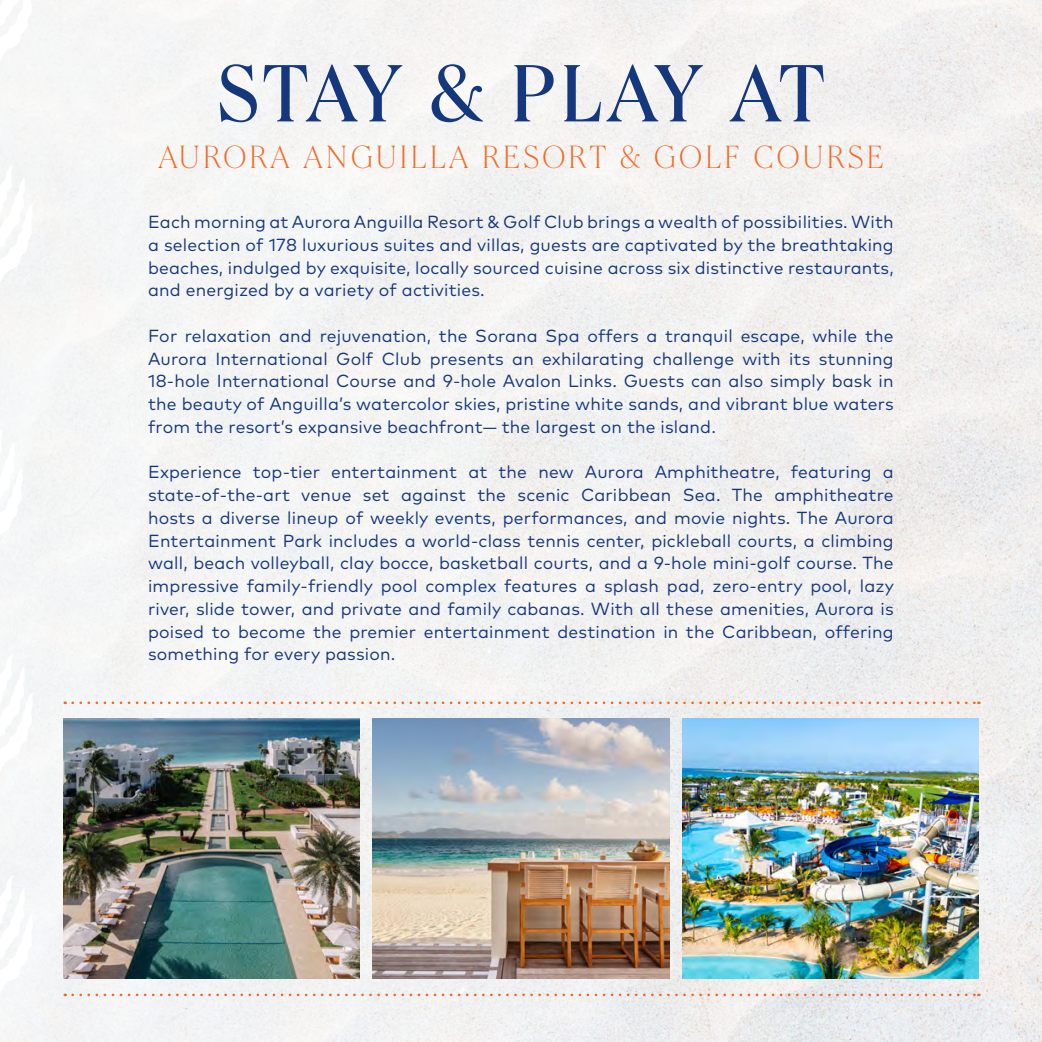
<style>
.page{position:relative;width:1042px;height:1042px;background:#fff}
.page>*{position:absolute;margin:0;border:0;box-sizing:border-box;transform-origin:0 0}
.t1{font:84px "Queens";letter-spacing:-.03em;color:#14377d}
.t2{font:100 33.25px "Queens";letter-spacing:.1em;color:#f26a24}
.t3{font:17.5px/22.8px "Mark Pro";letter-spacing:.01em;color:#14377d;text-align:justify}
</style>
<div class="page">
<img style="left:1px;top:0;width:1041px;height:1042px">
<img style="left:0;top:0;width:1px;height:515px">
<img style="left:0;top:527px;width:1px;height:515px">
<svg style="left:73px;top:701px;width:906px;height:3px"></svg>
<svg style="left:73px;top:993px;width:906px;height:3px"></svg>
<img style="left:63px;top:719px;width:296px;height:260px">
<img style="left:682px;top:719px;width:297px;height:260px">
<img style="left:372px;top:719px;width:297px;height:260px">
<svg style="left:0;top:653px;width:33px;height:190px"></svg>
<svg style="left:0;top:875px;width:33px;height:167px"></svg>
<svg style="left:0;top:0;width:33px;height:133px"></svg>
<svg style="left:0;top:164px;width:33px;height:191px"></svg>
<svg style="left:0;top:428px;width:23px;height:191px"></svg>
<h1 class="t1" style="left:217px;top:40px;width:609px">STAY &amp; PLAY AT</h1>
<h2 class="t2" style="left:158px;top:136px;width:726px">AURORA ANGUILLA RESORT &amp; GOLF COURSE</h2>
<p class="t3" style="left:148px;top:209px;width:747px">Each morning at Aurora Anguilla Resort &amp; Golf Club brings a wealth of possibilities. With a selection of 178 luxurious suites and villas, guests are captivated by the breathtaking beaches, indulged by exquisite, locally sourced cuisine across six distinctive restaurants, and energized by a variety of activities.</p>
<p class="t3" style="left:148px;top:323px;width:747px">For relaxation and rejuvenation, the Sorana Spa offers a tranquil escape, while the Aurora International Golf Club presents an exhilarating challenge with its stunning 18-hole International Course and 9-hole Avalon Links. Guests can also simply bask in the beauty of Anguilla’s watercolor skies, pristine white sands, and vibrant blue waters from the resort’s expansive beachfront— the largest on the island.</p>
<p class="t3" style="left:148px;top:459px;width:747px">Experience top-tier entertainment at the new Aurora Amphitheatre, featuring a state-of-the-art venue set against the scenic Caribbean Sea. The amphitheatre hosts a diverse lineup of weekly events, performances, and movie nights. The Aurora Entertainment Park includes a world-class tennis center, pickleball courts, a climbing wall, beach volleyball, clay bocce, basketball courts, and a 9-hole mini-golf course. The impressive family-friendly pool complex features a splash pad, zero-entry pool, lazy river, slide tower, and private and family cabanas. With all these amenities, Aurora is poised to become the premier entertainment destination in the Caribbean, offering something for every passion.</p>
</div>
